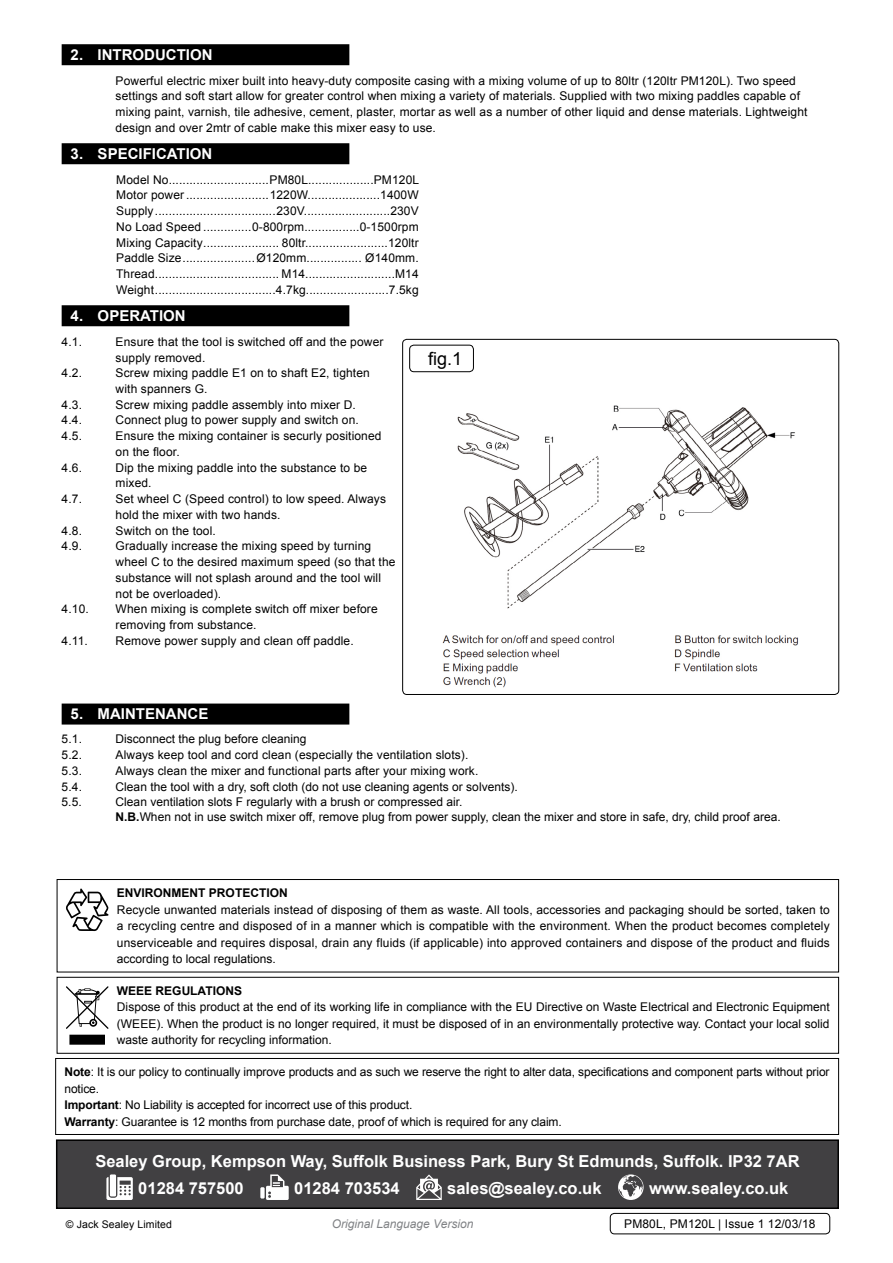
<style>
.page{position:relative;width:893px;height:1263px;background:#fff}
.page>*{position:absolute;margin:0;border:0;box-sizing:border-box;transform-origin:0 0}
.t1{font:18px "Arial";color:#000}
.t2{font:700 16.5px/26.7px "Arial";color:#fff}
.t3{font:700 15px "Arial";color:#fff}
.t4{font:12px/15.8px "Arial";letter-spacing:.01em;color:#000}
.t5{font:12px/16.5px "Arial";letter-spacing:-.01em;color:#000}
.t6{font:700 12px "Arial";color:#000}
.t7{font:italic 12px "Arial";color:#808285}
.t8{font:10.5px "Arial";letter-spacing:.01em;color:#000}
.s1{font-weight:700}
</style>
<div class="page">
<div style="left:62px;top:44px;width:287px;height:21px;background:#000"></div>
<div style="left:62px;top:143px;width:287px;height:21px;background:#000"></div>
<div style="left:62px;top:305px;width:287px;height:21px;background:#000"></div>
<div style="left:62px;top:703px;width:287px;height:21px;background:#000"></div>
<div style="left:610px;top:1213px;width:220px;height:21px;border:1px solid #000;border-radius:4px"></div>
<img style="left:437px;top:344px;width:362px;height:344px">
<div style="left:402px;top:339px;width:437px;height:356px;border:1px solid #000;border-radius:4px"></div>
<div style="left:409px;top:345px;width:65px;height:27px;border:1px solid #000;border-radius:4px"></div>
<div style="left:57px;top:1140px;width:781px;height:68px;background:#414042"></div>
<svg style="left:106px;top:1177px;width:27px;height:23px"></svg>
<div style="left:110px;top:1174px;width:6px;height:22px;background:#fff"></div>
<div style="left:260px;top:1187px;width:5px;height:11px;background:#fff"></div>
<svg style="left:266px;top:1174px;width:23px;height:26px"></svg>
<svg style="left:416px;top:1174px;width:26px;height:26px"></svg>
<svg style="left:618px;top:1174px;width:26px;height:26px"></svg>
<div style="left:56px;top:1139px;width:783px;height:70px;border:2px solid #000"></div>
<div style="left:57px;top:879px;width:782px;height:93px;border:1px solid #000"></div>
<svg style="left:66px;top:888px;width:42px;height:43px"></svg>
<div style="left:57px;top:977px;width:782px;height:77px;border:1px solid #000"></div>
<div style="left:70px;top:1035px;width:34px;height:9px;background:#000"></div>
<div style="left:69px;top:1035px;width:36px;height:10px;border:2px solid #000"></div>
<svg style="left:66px;top:986px;width:42px;height:43px"></svg>
<div style="left:55px;top:1058px;width:784px;height:77px;border:1px solid #000"></div>
<p class="t3" style="left:71px;top:45px;width:131px">2. introduction</p>
<p class="t4" style="left:116px;top:73px;width:693px">Powerful electric mixer built into heavy-duty composite casing with a mixing volume of up to 80ltr (120ltr PM120L). Two speed settings and soft start allow for greater control when mixing a variety of materials. Supplied with two mixing paddles capable of mixing paint, varnish, tile adhesive, cement, plaster, mortar as well as a number of other liquid and dense materials. Lightweight design and over 2mtr of cable make this mixer easy to use.</p>
<p class="t3" style="left:71px;top:144px;width:131px">3. specification</p>
<p class="t4" style="left:116px;top:172px;width:304px;text-align:justify">Model No.............................PM80L...................PM120L Motor power........................1220W.....................1400W Supply...................................230V.........................230V No Load Speed ..............0-800rpm................0-1500rpm Mixing Capacity...................... 80ltr........................120ltr Paddle Size.....................Ø120mm................ Ø140mm.<br>Thread.................................... M14..........................M14<br>Weight...................................4.7kg........................7.5kg</p>
<p class="t3" style="left:71px;top:306px;width:104px">4. operation</p>
<p class="t4" style="left:62px;top:334px;width:40px">4.1. E</p>
<p class="t4" style="left:116px;top:334px;width:269px;text-indent:8px">nsure that the tool is switched off and the power supply removed.</p>
<h1 class="t1" style="left:428px;top:346px;width:36px">fig.1</h1>
<p class="t4" style="left:62px;top:365px;width:22px">4.2.</p>
<p class="t4" style="left:116px;top:365px;width:256px">Screw mixing paddle E1 on to shaft E2, tighten with spanners G.</p>
<p class="t4" style="left:62px;top:397px;width:22px">4.3.</p>
<p class="t4" style="left:116px;top:397px;width:242px">Screw mixing paddle assembly into mixer D.</p>
<p class="t4" style="left:62px;top:412px;width:22px">4.4.</p>
<p class="t4" style="left:116px;top:412px;width:245px">Connect plug to power supply and switch on.</p>
<p class="t4" style="left:62px;top:428px;width:40px">4.5. E</p>
<p class="t4" style="left:116px;top:428px;width:267px;text-indent:8px">nsure the mixing container is securly positioned on the floor.</p>
<p class="t4" style="left:62px;top:460px;width:40px">4.6. D</p>
<p class="t4" style="left:116px;top:460px;width:253px;text-indent:9px">ip the mixing paddle into the substance to be mixed.</p>
<p class="t4" style="left:62px;top:491px;width:22px">4.7.</p>
<p class="t4" style="left:116px;top:491px;width:272px">Set wheel C (Speed control) to low speed. Always hold the mixer with two hands.</p>
<p class="t4" style="left:62px;top:523px;width:22px">4.8.</p>
<p class="t4" style="left:116px;top:523px;width:102px">Switch on the tool.</p>
<p class="t4" style="left:62px;top:538px;width:22px">4.9.</p>
<p class="t4" style="left:116px;top:538px;width:281px">Gradually increase the mixing speed by turning wheel C to the desired maximum speed (so that the substance will not splash around and the tool will not be overloaded).</p>
<p class="t4" style="left:62px;top:601px;width:29px">4.10.</p>
<p class="t4" style="left:116px;top:601px;width:264px">When mixing is complete switch off mixer before removing from substance.</p>
<p class="t4" style="left:62px;top:633px;width:28px">4.11.</p>
<p class="t4" style="left:116px;top:633px;width:240px">Remove power supply and clean off paddle.</p>
<p class="t3" style="left:71px;top:704px;width:139px">5. maintenance</p>
<p class="t4" style="left:62px;top:731px;width:40px">5.1. D</p>
<p class="t4" style="left:124px;top:731px;width:184px">isconnect the plug before cleaning</p>
<p class="t4" style="left:62px;top:747px;width:22px">5.2.</p>
<p class="t4" style="left:116px;top:747px;width:354px">Always keep tool and cord clean (especially the ventilation slots).</p>
<p class="t4" style="left:62px;top:763px;width:22px">5.3.</p>
<p class="t4" style="left:116px;top:763px;width:364px">Always clean the mixer and functional parts after your mixing work.</p>
<p class="t4" style="left:62px;top:778px;width:22px">5.4.</p>
<p class="t4" style="left:116px;top:778px;width:403px">Clean the tool with a dry, soft cloth (do not use cleaning agents or solvents).</p>
<p class="t4" style="left:62px;top:793px;width:22px">5.5.</p>
<p class="t4" style="left:116px;top:793px;width:666px">Clean ventilation slots F regularly with a brush or compressed air.<br><span class="s1">N.B.</span>When not in use switch mixer off, remove plug from power supply, clean the mixer and store in safe, dry, child proof area.</p>
<p class="t6" style="left:117px;top:885px;width:162px">Environ ment Protection</p>
<p class="t4" style="left:117px;top:901px;width:714px;line-height:16.5px;text-align:justify">Recycle unwanted materials instead of disposing of them as waste. All tools, accessories and packaging should be sorted, taken to a recycling centre and disposed of in a manner which is compatible with the environment. When the product becomes completely unserviceable and requires disposal, drain any fluids (if applicable) into approved containers and dispose of the product and fluids according to local regulations.</p>
<p class="t6" style="left:117px;top:983px;width:109px">Weee Reg ulations</p>
<p class="t4" style="left:117px;top:999px;width:714px;line-height:16.5px;text-align:justify">Dispose of this product at the end of its working life in compliance with the EU Directive on Waste Electrical and Electronic Equipment (WEEE). When the product is no longer required, it must be disposed of in an environmentally protective way. Contact your local solid waste authority for recycling information.</p>
<p class="t5" style="left:65px;top:1064px;width:767px"><span class="s1">Note</span>: It is our policy to continually improve products and as such we reserve the right to alter data, specifications and component parts without prior notice.<br><span class="s1">Important</span>: No Liability is accepted for incorrect use of this product.<br><span class="s1">Warranty</span>: Guarantee is 12 months from purchase date, proof of which is required for any claim.</p>
<h2 class="t2" style="left:138px;top:1148px;width:651px;text-indent:-43px">Sealey Group, Kempson Way, Suffolk Business Park, Bury St Edmunds, Suffolk. IP32 7AR<br>01284 757500</h2>
<h2 class="t2" style="left:294px;top:1175px;width:107px">01284 703534</h2>
<h2 class="t2" style="left:447px;top:1175px;width:156px">sales@sealey.co.uk</h2>
<h2 class="t2" style="left:649px;top:1175px;width:141px">www.sealey.co.uk</h2>
<p class="t8" style="left:66px;top:1217px;width:108px">© Jack Sealey Limited</p>
<p class="t7" style="left:332px;top:1216px;width:143px">Original Language Version</p>
<p class="t4" style="left:624px;top:1216px;width:193px">PM80L, PM120L | Issue 1 12/03/18</p>
</div>
